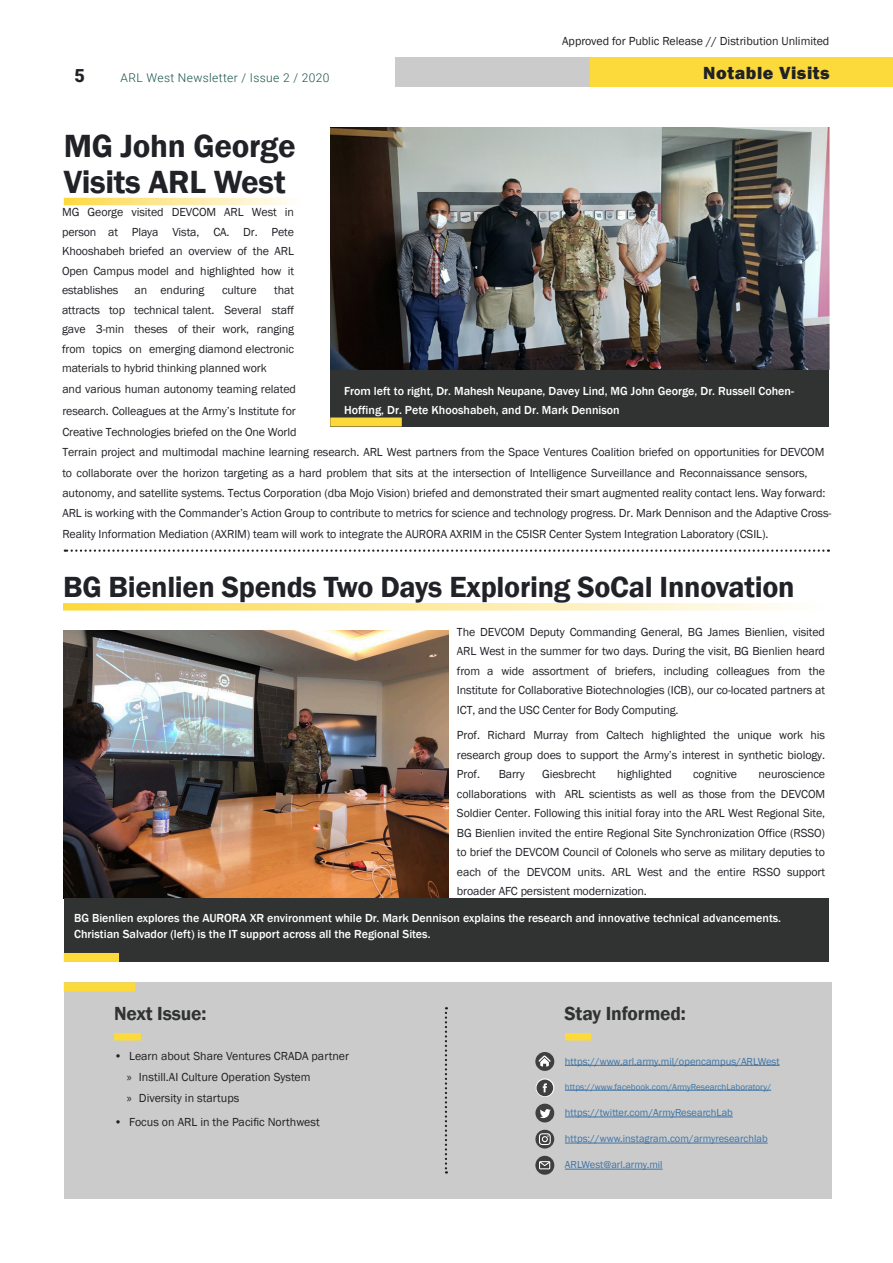
<style>
.page{position:relative;width:893px;height:1263px;background:#fff}
.page>*{position:absolute;margin:0;border:0;box-sizing:border-box;transform-origin:0 0}
.Header_01{font:600 33px/36px "Franklin Gothic";letter-spacing:-.01em;color:#212227}
.Header_01-2{font:600 30px "Franklin Gothic";letter-spacing:-.01em;color:#212227}
.Page_Number{font:600 19.5px "Franklin Gothic";letter-spacing:-.01em;color:#313232}
.Cover_Big_title{font:800 18px "Franklin Gothic";letter-spacing:.03em;color:#212227}
.t1{font:900 18px "Roboto";color:#212227}
.Paragraph{font:12px/19.5px "Franklin Gothic";letter-spacing:-.01em;color:#212227;text-align:justify}
.Names{font:500 12px/16.5px "Franklin Gothic";color:#fff}
.Paragraph-2{font:12px "Franklin Gothic";color:#231f20}
.Paragraph-3{font:500 12px "Franklin Gothic";color:#fff}
.t2{font:300 12px "Roboto";letter-spacing:.03em;color:#175349}
.t3{font:10.5px "Franklin Gothic";color:#175d9e}
.t4{font:9px "Franklin Gothic";color:#175d9e}
.s1{font-style:inherit}
.s2{color:#212227}
.s3{font-family:"Myriad Pro";color:#212227}
</style>
<div class="page">
<div style="left:395px;top:57px;width:498px;height:30px;background:#cbcbcb"></div>
<div style="left:330px;top:370px;width:499px;height:56px;background:#313232"></div>
<svg style="left:63px;top:603px;width:724px;height:7px;background:#fdea9d"></svg>
<svg style="left:65px;top:549px;width:764px;height:3px"></svg>
<div style="left:590px;top:57px;width:303px;height:30px;background:#fcda3b"></div>
<div style="left:64px;top:982px;width:767px;height:217px;background:#cbcbcb"></div>
<hr style="left:565px;top:1065px;width:214px;height:1px;background:#175d9e">
<hr style="left:565px;top:1090px;width:206px;height:1px;background:#175d9e">
<hr style="left:565px;top:1117px;width:168px;height:1px;background:#175d9e">
<hr style="left:565px;top:1143px;width:203px;height:1px;background:#175d9e">
<hr style="left:565px;top:1169px;width:98px;height:1px;background:#175d9e">
<div style="left:565px;top:1033px;width:26px;height:7px;background:#fcda3b"></div>
<svg style="left:445px;top:1007px;width:2px;height:166px"></svg>
<svg style="left:535px;top:1052px;width:19px;height:19px"></svg>
<svg style="left:538px;top:1055px;width:13px;height:11px"></svg>
<svg style="left:535px;top:1156px;width:19px;height:19px"></svg>
<svg style="left:539px;top:1161px;width:11px;height:8px"></svg>
<div style="left:64px;top:982px;width:71px;height:9px;background:#fcda3b"></div>
<div style="left:114px;top:1033px;width:27px;height:7px;background:#fcda3b"></div>
<svg style="left:535px;top:1130px;width:19px;height:18px"></svg>
<svg style="left:536px;top:1078px;width:18px;height:19px"></svg>
<svg style="left:536px;top:1079px;width:17px;height:17px"></svg>
<svg style="left:535px;top:1103px;width:19px;height:19px"></svg>
<svg style="left:64px;top:198px;width:225px;height:7px;background:#fde99c"></svg>
<img style="left:64px;top:630px;width:384px;height:268px">
<img style="left:330px;top:128px;width:499px;height:242px">
<div style="left:330px;top:417px;width:72px;height:9px;background:#fcda3b"></div>
<div style="left:64px;top:898px;width:764px;height:64px;background:#313232"></div>
<div style="left:64px;top:953px;width:55px;height:9px;background:#fcda3b"></div>
<h3 class="t1" style="left:74px;top:63px;width:12px">5</h3>
<p class="t2" style="left:121px;top:69px;width:210px">ARL West Newsletter / Issue 2 / 2020</p>
<p class="Header_01" style="left:64px;top:128px;width:233px">MG John George<br>Visits ARL West</p>
<p class="Paragraph-2" style="left:562px;top:34px;width:269px">Approved for Public Release // Distribution Unlimited</p>
<p class="Cover_Big_title" style="left:703px;top:61px;width:128px">Notable Visits</p>
<p class="Paragraph" style="left:62px;top:203px;width:233px">MG George visited DEVCOM ARL West in person at Playa Vista, CA. Dr. Pete Khooshabeh briefed an overview of the ARL Open Campus model and highlighted how it establishes</p>
<p class="Paragraph" style="left:62px;top:281px;width:234px;text-indent:212px">that attracts top technical talent. Several staff gave 3<span class="s1">-</span>min theses of their work, ranging from topics on emerging diamond electronic materials to hybrid thinking <span class="s1">planned work</span></p>
<p class="Paragraph" style="left:62px;top:380px;width:235px">and various human autonomy teaming related</p>
<p class="Paragraph-3" style="left:344px;top:384px;width:451px">From left to right, Dr. Mahesh Neupane, Davey Lind, MG John George, Dr. Russell Cohen-</p>
<p class="Paragraph" style="left:62px;top:402px;width:235px">research. Colleagues at the Army’s Institute for</p>
<p class="Paragraph-3" style="left:344px;top:403px;width:277px">Hoffing, Dr. Pete Khooshabeh, and Dr. Mark Dennison</p>
<p class="Paragraph" style="left:62px;top:422px;width:771px;line-height:20.4px;text-align:left">Creative Technologies briefed on the One World<br>Terrain project and multimodal machine learning research. ARL West partners from the Space Ventures Coalition briefed on opportunities for DEVCOM to collaborate over the horizon targeting as a hard problem that sits at the intersection of Intelligence <span class="s1">Surveillance</span> and Reconnaissance sensors, autonomy, and satellite systems. Tectus Corporation (dba Mojo Vision) briefed and demonstrated their <span class="s1">smart</span> augmented reality contact lens. Way forward:<br>ARL is working with the Commander’s Action Group to contribute to metrics for science and technology progress. Dr. Mark Dennison and the Adaptive Cross-Reality Information Mediation (AXRIM) team will work to integrate the AURORA AXRIM in the C5ISR Center System Integration Laboratory (CSIL).</p>
<p class="Paragraph" style="left:134px;top:281px;width:72px">an enduring</p>
<p class="Paragraph" style="left:222px;top:281px;width:36px">culture</p>
<p class="Header_01-2" style="left:63px;top:568px;width:733px">BG Bienlien Spends Two Days Exploring SoCal Innovation</p>
<p class="Paragraph" style="left:457px;top:622px;width:370px">The DEVCOM Deputy Commanding General, BG James Bienlien, visited ARL West in the summer for two days. During the visit, BG Bienlien heard from a wide assortment of briefers, including colleagues from the Institute for Collaborative Biotechnologies (ICB), our co-located partners at ICT, and the USC Center for Body Computing.</p>
<p class="Paragraph" style="left:457px;top:726px;width:370px">Prof. Richard Murray from Caltech highlighted the unique work his research group does to support the Army’s interest in synthetic biology.<br>Prof<span class="s1">.</span></p>
<p class="Paragraph" style="left:499px;top:765px;width:28px">Barry</p>
<p class="Paragraph" style="left:542px;top:765px;width:55px">Giesbrecht</p>
<p class="Paragraph" style="left:617px;top:765px;width:56px">highlighted</p>
<p class="Paragraph" style="left:693px;top:765px;width:46px">cognitive</p>
<p class="Paragraph" style="left:457px;top:765px;width:370px;text-indent:301px">neuroscience collaborations with ARL scientists as well as those from the DEVCOM Soldier Center. Following this initial foray into the ARL West Regional Site, BG Bienlien invited the entire Regional Site Synchronization Office (RSSO) to brief the DEVCOM Council of Colonels who serve as military deputies to each of the DEVCOM units. ARL West and the entire RSSO support broader AFC persistent modernization.</p>
<p class="Names" style="left:74px;top:910px;width:709px">BG Bienlien explores the AURORA XR environment while Dr. Mark Dennison explains the research and innovative technical advancements.<br>Christian Salvador (left) is the IT support across all the Regional Sites.</p>
<p class="Page_Number" style="left:114px;top:1002px;width:94px">Next Issue:</p>
<p class="Paragraph-2" style="left:114px;top:1049px;width:236px"><span class="s2">•</span> Learn about Share Ventures CRADA partner</p>
<p class="Paragraph-2" style="left:127px;top:1070px;width:185px"><span class="s3">»</span> Instill.AI Culture Operation System</p>
<p class="Paragraph-2" style="left:127px;top:1091px;width:114px"><span class="s3">»</span> Diversity in startups</p>
<p class="Paragraph-2" style="left:114px;top:1115px;width:207px"><span class="s2">•</span> Focus on ARL in the Pacific Northwest</p>
<p class="Page_Number" style="left:565px;top:1002px;width:123px">Stay Informed:</p>
<p class="t3" style="left:565px;top:1054px;width:216px">https://www.arl.army.mil/opencampus/ARLWest</p>
<p class="t4" style="left:565px;top:1081px;width:208px">https://www.facebook.com/ArmyResearchLaboratory/</p>
<p class="t3" style="left:565px;top:1106px;width:169px">https://twitter.com/ArmyResearchLab</p>
<p class="t3" style="left:565px;top:1132px;width:204px">https://www.instagram.com/armyresearchlab</p>
<p class="t3" style="left:565px;top:1158px;width:99px">ARLWest@arl.army.mil</p>
</div>
